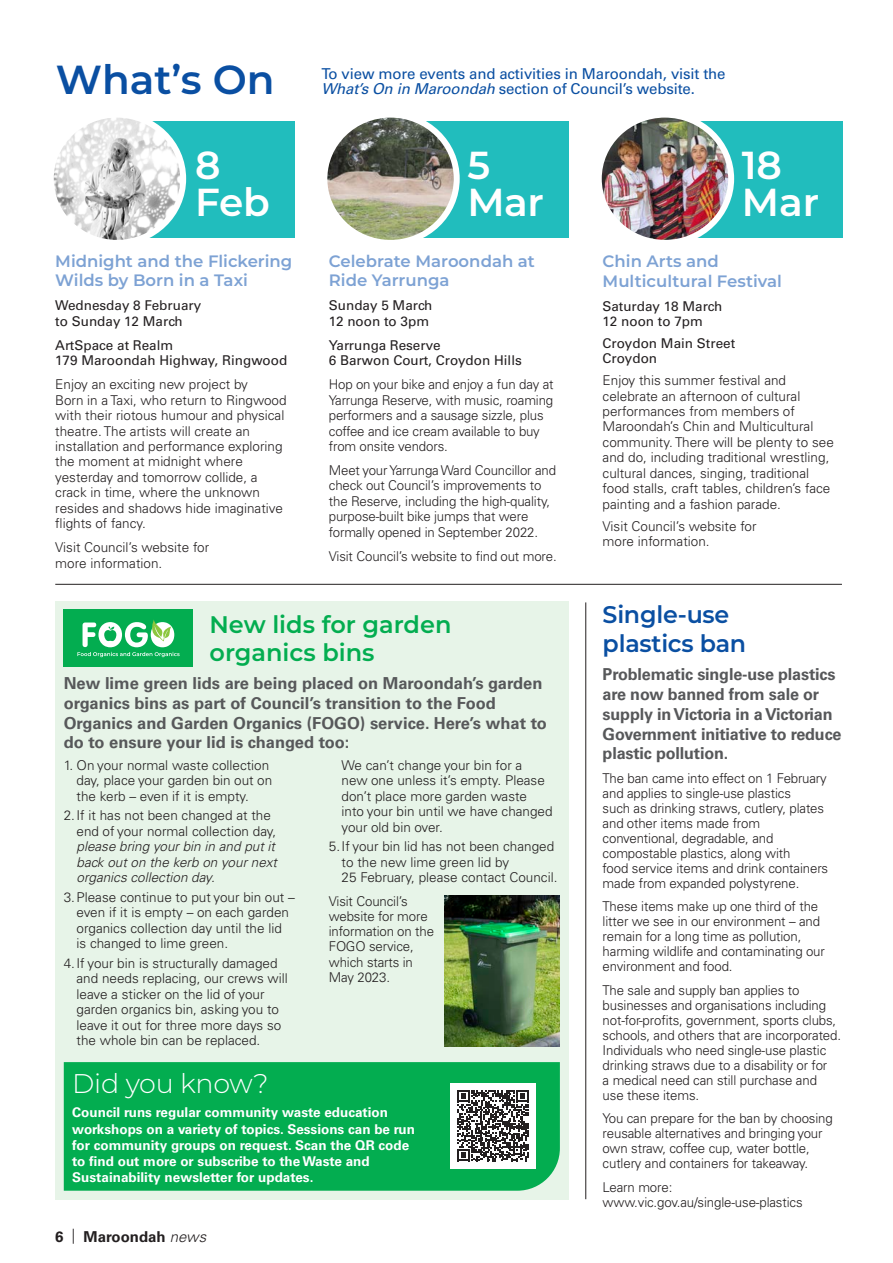
<style>
.page{position:relative;width:893px;height:1263px;background:#fff}
.page>*{position:absolute;margin:0;border:0;box-sizing:border-box;transform-origin:0 0}
.Heading__Large{font:600 40.5px "Montserrat";color:#0a4fa2}
.Sub_Heading{font:600 39px/37.2px "Montserrat";letter-spacing:-.01em;color:#fff}
.Sub_Heading-2{font:300 27px "Montserrat";letter-spacing:-.01em;color:#fff}
.Heading__Small{font:600 24px/28.8px "Montserrat";color:#03ad50}
.Heading__Small-2{font:600 24px/28.8px "Montserrat";letter-spacing:-.01em;color:#0a4fa2}
.Intro{font:700 16.5px/19.8px "Univers LT Pro 65";letter-spacing:-.01em;color:#57585a}
.Sub_Heading-3{font:600 16.5px/19.8px "Montserrat";color:#7da2d4}
.Body{font:15px/15.5px "Univers LT Pro 55 Roman";letter-spacing:-.01em;color:#0a4fa2}
.t1{font:700 15px "Univers LT Pro 65";color:#231f20}
.Body-2{font:300 13.5px/15.5px "Univers LT Pro 45";letter-spacing:-.01em;color:#231f20}
.Sub_Heading-4{font:700 13.5px/16.2px "Univers LT Pro 65";color:#fff}
.Body-3{font:13.5px/15.5px "Univers LT Pro 55 Roman";color:#231f20}
.t2{font:italic 300 13.5px/15.5px "Univers LT Pro 45";color:#231f20}
.s1{font-family:"Univers LT Pro 55";font-style:italic}
.s2{font-style:normal}
.s3{font-family:"Univers LT Pro 45";font-weight:300}
.s4{font-family:"Univers LT Pro 45";font-weight:300;font-style:italic}
</style>
<div class="page">
<div style="left:55px;top:601px;width:513px;height:598px;background:#e7f4e8"></div>
<hr style="left:55px;top:584px;width:787px;height:1px;background:#231f20">
<div style="left:393px;top:121px;width:175px;height:117px;background:#21bdbd"></div>
<img style="left:328px;top:119px;width:129px;height:120px">
<div style="left:321px;top:112px;width:139px;height:134px;border:6px solid #fff;border-radius:50%"></div>
<div style="left:667px;top:121px;width:176px;height:117px;background:#21bdbd"></div>
<img style="left:603px;top:119px;width:128px;height:120px">
<div style="left:596px;top:112px;width:138px;height:134px;border:6px solid #fff;border-radius:50%"></div>
<hr style="left:585px;top:602px;width:1px;height:597px;background:#231f20">
<div style="left:119px;top:121px;width:176px;height:117px;background:#21bdbd"></div>
<img style="left:55px;top:119px;width:128px;height:120px">
<div style="left:48px;top:112px;width:138px;height:134px;border:6px solid #fff;border-radius:50%"></div>
<div style="left:64px;top:1062px;width:496px;height:129px;background:#03ad50"></div>
<div style="left:450px;top:1083px;width:85px;height:85px;background:#fff"></div>
<svg style="left:457px;top:1090px;width:71px;height:71px"></svg>
<img style="left:444px;top:895px;width:116px;height:151px">
<div style="left:64px;top:609px;width:129px;height:58px;background:#03ad50"></div>
<svg style="left:77px;top:619px;width:103px;height:38px"></svg>
<p class="Heading__Large" style="left:56px;top:51px;width:220px">What’s On</p>
<p class="Body" style="left:321px;top:65px;width:406px">To view more events and activities in Maroondah, visit the<br><span class="s1">What’s On in Maroondah</span> section of Council’s website.</p>
<p class="Sub_Heading" style="left:195px;top:145px;width:76px">8<br>Feb</p>
<p class="Sub_Heading" style="left:467px;top:145px;width:78px">5<br>Mar</p>
<p class="Sub_Heading" style="left:742px;top:145px;width:79px">18<br>Mar</p>
<p class="Sub_Heading-3" style="left:55px;top:250px;width:239px">Midnight and the Flickering<br>Wilds by Born in a Taxi</p>
<p class="Body-3" style="left:55px;top:297px;width:148px">Wednesday 8 February to Sunday 12 March</p>
<p class="Body-3" style="left:55px;top:337px;width:234px">ArtSpace at Realm<br>179 Maroondah Highway, Ringwood</p>
<p class="Body-2" style="left:55px;top:376px;width:233px">Enjoy an exciting new project by<br>Born in a Taxi, who return to Ringwood with their riotous humour and physical theatre. The artists will create an installation and performance exploring the moment at midnight where yesterday and tomorrow collide, a crack in time, where the unknown resides and shadows hide imaginative flights of fancy.</p>
<p class="Body-2" style="left:55px;top:539px;width:155px">Visit Council’s website for more information.</p>
<p class="Sub_Heading-3" style="left:329px;top:250px;width:208px">Celebrate Maroondah at<br>Ride Yarrunga</p>
<p class="Body-3" style="left:329px;top:297px;width:105px">Sunday 5 March<br>12 noon to 3pm</p>
<p class="Body-3" style="left:329px;top:337px;width:194px">Yarrunga Reserve<br>6 Barwon Court, Croydon Hills</p>
<p class="Body-2" style="left:329px;top:376px;width:226px">Hop on your bike and enjoy a fun day at Yarrunga Reserve, with music, roaming performers and a sausage sizzle, plus coffee and ice cream available to buy from onsite vendors.</p>
<p class="Body-2" style="left:329px;top:462px;width:229px">Meet your Yarrunga Ward Councillor and check out Council’s improvements to the Reserve, including the high-quality, purpose-built bike jumps that were formally opened in September 2022.</p>
<p class="Body-2" style="left:329px;top:548px;width:229px">Visit Council’s website to find out more.</p>
<p class="Heading__Small" style="left:210px;top:609px;width:243px">New lids for garden organics bins</p>
<p class="Intro" style="left:64px;top:673px;width:485px">New lime green lids are being placed on Maroondah’s garden organics bins as part of Council’s transition to the Food Organics and Garden Organics (FOGO) service. Here’s what to do to ensure your lid is changed too:</p>
<p class="Body-2" style="left:77px;top:757px;width:197px;text-indent:-13px">1. On your normal waste collection day, place your garden bin out on the kerb – even if it is empty.</p>
<p class="t2" style="left:77px;top:808px;width:202px;text-indent:-13px"><span class="s2">2.If it has not been changed at the end of your normal collection day, </span>please bring your bin in and put it back out on the kerb on your next organics collection day.</p>
<p class="Body-2" style="left:77px;top:889px;width:220px;text-indent:-13px">3.Please continue to put your bin out – even if it is empty – on each garden organics collection day until the lid is changed to lime green.</p>
<p class="Body-2" style="left:77px;top:955px;width:213px;text-indent:-13px">4.If your bin is structurally damaged and needs replacing, our crews will leave a sticker on the lid of your garden organics bin, asking you to leave it out for three more days so the whole bin can be replaced.</p>
<p class="Body-2" style="left:342px;top:757px;width:213px">We can’t change your bin for a<br>new one unless it’s empty. Please don’t place more garden waste into your bin until we have changed your old bin over.</p>
<p class="Body-2" style="left:342px;top:838px;width:217px;text-indent:-13px">5.If your bin lid has not been changed to the new lime green lid by<br>25 February, please contact Council.</p>
<p class="Body-2" style="left:329px;top:893px;width:107px">Visit Council’s website for more information on the<br>FOGO service, which starts in<br>May 2023.</p>
<p class="Sub_Heading-2" style="left:72px;top:1065px;width:198px">Did you know?</p>
<p class="Sub_Heading-4" style="left:72px;top:1104px;width:344px">Council runs regular community waste education workshops on a variety of topics. Sessions can be run for community groups on request. Scan the QR code to find out more or subscribe to the Waste and Sustainability newsletter for updates.</p>
<p class="t1" style="left:55px;top:1226px;width:153px">6 <span class="s3">|</span> Maroondah <span class="s4">news</span></p>
<p class="Sub_Heading-3" style="left:603px;top:250px;width:181px">Chin Arts and<br>Multicultural Festival</p>
<p class="Body-3" style="left:603px;top:297px;width:121px">Saturday 18 March<br>12 noon to 7pm</p>
<p class="Body-3" style="left:603px;top:335px;width:134px">Croydon Main Street<br>Croydon</p>
<p class="Body-2" style="left:603px;top:372px;width:233px">Enjoy this summer festival and celebrate an afternoon of cultural performances from members of Maroondah’s Chin and Multicultural community. There will be plenty to see and do, including traditional wrestling, cultural dances, singing, traditional food stalls, craft tables, children’s face painting and a fashion parade.</p>
<p class="Body-2" style="left:603px;top:518px;width:155px">Visit Council’s website for more information.</p>
<p class="Heading__Small-2" style="left:603px;top:599px;width:145px">Single-use plastics ban</p>
<p class="Intro" style="left:603px;top:663px;width:240px">Problematic single-use plastics are now banned from sale or supply in Victoria in a Victorian<br>Government initiative to reduce plastic pollution.</p>
<p class="Body-2" style="left:603px;top:770px;width:227px;line-height:15px">The ban came into effect on 1 February and applies to single-use plastics<br>such as drinking straws, cutlery, plates and other items made from conventional, degradable, and compostable plastics, along with<br>food service items and drink containers made from expanded polystyrene.</p>
<p class="Body-2" style="left:603px;top:899px;width:224px;line-height:15px">These items make up one third of the litter we see in our environment – and remain for a long time as pollution, harming wildlife and contaminating our environment and food.</p>
<p class="Body-2" style="left:603px;top:982px;width:240px;line-height:15px">The sale and supply ban applies to businesses and organisations including not-for-profits, government, sports clubs, schools, and others that are incorporated.<br>Individuals who need single-use plastic drinking straws due to a disability or for<br>a medical need can still purchase and use these items.</p>
<p class="Body-2" style="left:603px;top:1111px;width:232px;line-height:15px">You can prepare for the ban by choosing reusable alternatives and bringing your own straw, coffee cup, water bottle, cutlery and containers for takeaway.</p>
<p class="Body-2" style="left:603px;top:1179px;width:201px;line-height:15px">Learn more: www.vic.gov.au/single-use-plastics</p>
</div>
